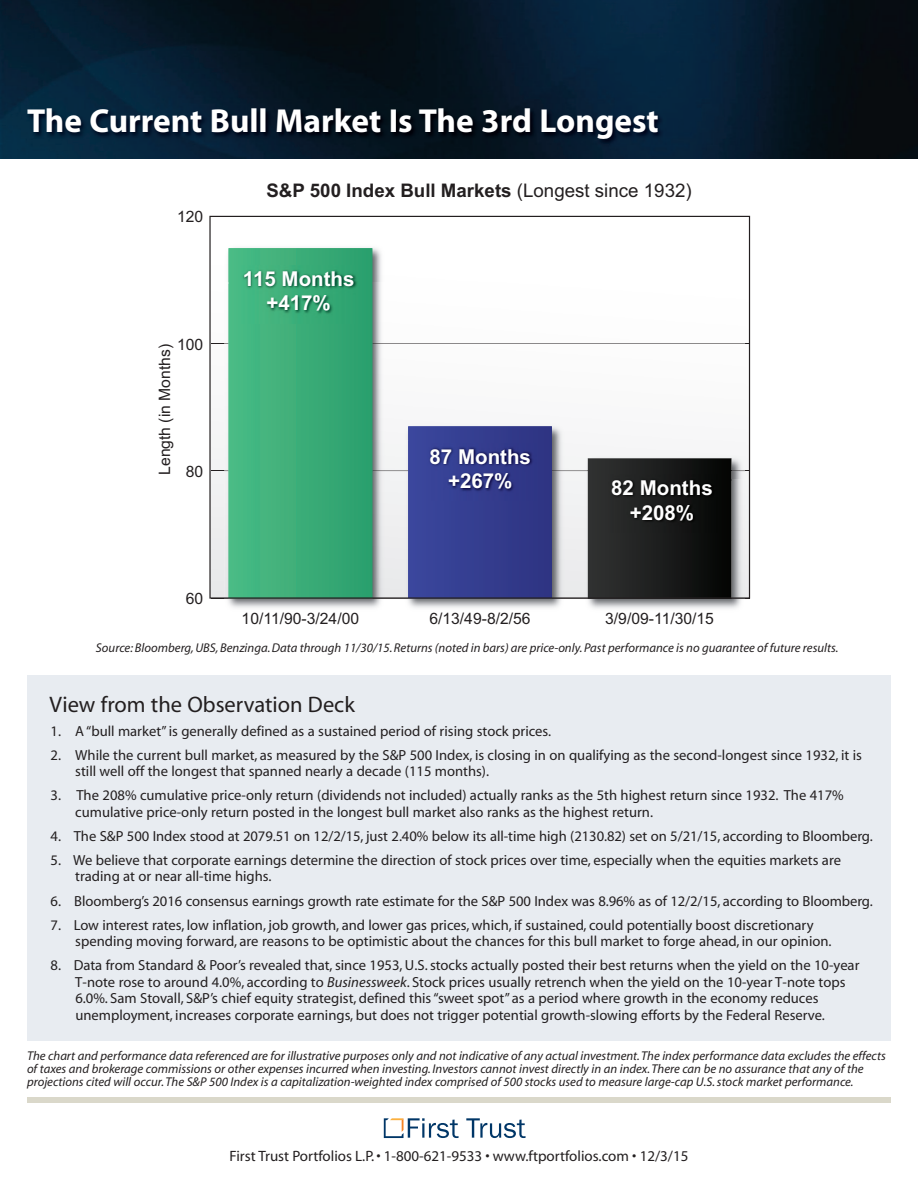
<style>
.page{position:relative;width:918px;height:1188px;background:#fff}
.page>*{position:absolute;margin:0;border:0;box-sizing:border-box;transform-origin:0 0}
.t1{font:700 33.3px "Myriad";color:#fff}
.t2{font:22.5px "Myriad";color:#231f20}
.t3{font:700 20.55px/24.6px "Arial";color:#fff;text-align:center}
.t4{font:700 18.75px "Arial";color:#231f20}
.t5{font:15.75px "Arial";color:#231f20}
.t6{font:15px "Myriad";color:#231f20}
.t7{font:14.7px/16.5px "Myriad";color:#231f20}
.t8{font:italic 12.75px/12.8px "Myriad";color:#231f20}
.s1{font-weight:400}
.s2{font-style:italic}
</style>
<div class="page">
<div style="left:27px;top:675px;width:864px;height:366px;background:#e8ecf1"></div>
<img style="left:0;top:0;width:918px;height:159px">
<svg style="left:466px;top:1118px;width:60px;height:20px"></svg>
<svg style="left:384px;top:1118px;width:75px;height:20px"></svg>
<div style="left:27px;top:1097px;width:864px;height:6px;background:#dad8ca"></div>
<img style="left:21px;top:52px;width:891px;height:99px">
<img style="left:228px;top:599px;width:513px;height:10px">
<svg style="left:209px;top:216px;width:541px;height:383px"></svg>
<img style="left:240px;top:266px;width:119px;height:57px">
<img style="left:427px;top:443px;width:109px;height:58px">
<img style="left:609px;top:475px;width:109px;height:57px">
<h1 class="t1" style="left:27px;top:108px;width:633px">The Current Bull Market Is The 3rd Longest</h1>
<p class="t5" style="left:177px;top:207px;width:28px">120</p>
<p class="t5" style="left:177px;top:334px;width:28px">100</p>
<p class="t5" style="left:154px;top:475px;width:132px;rotate:-90deg">Length (in Months)</p>
<p class="t5" style="left:186px;top:461px;width:19px">80</p>
<p class="t5" style="left:186px;top:588px;width:19px">60</p>
<p class="t4" style="left:266px;top:178px;width:427px">S&amp;P 500 Index Bull Markets <span class="s1">(Longest since 1932)</span></p>
<h3 class="t3" style="left:243px;top:267px;width:113px">115 Months +417%</h3>
<h3 class="t3" style="left:430px;top:445px;width:103px">87 Months +267%</h3>
<h3 class="t3" style="left:611px;top:476px;width:103px">82 Months +208%</h3>
<p class="t5" style="left:242px;top:608px;width:119px">10/11/90 3/24/00</p>
<p class="t5" style="left:429px;top:608px;width:103px">6/13/49 8/2/56</p>
<p class="t5" style="left:605px;top:608px;width:110px">3/9/09 11/30/15</p>
<p class="t5" style="left:302px;top:608px;width:7px">-</p>
<p class="t5" style="left:482px;top:608px;width:7px">-</p>
<p class="t5" style="left:649px;top:608px;width:7px">-</p>
<p class="t8" style="left:96px;top:642px;width:744px">Source: Bloomberg,UBS,Benzinga.Data through 11/30/15.Returns (noted in bars) are price-only.Past performance is no guarantee of future results.</p>
<h2 class="t2" style="left:50px;top:696px;width:307px">View from the Observation Deck</h2>
<p class="t7" style="left:51px;top:724px;width:502px">1. A“bull market”is generally defined as a sustained period of rising stock prices.</p>
<p class="t7" style="left:75px;top:748px;width:788px;text-indent:-25px">2. While the current bull market, as measured by the S&amp;P 500 Index, is closing in on qualifying as the second-longest since 1932, it is still well off the longest that spanned nearly a decade (115 months).</p>
<p class="t7" style="left:75px;top:788px;width:770px;text-indent:-25px">3. The 208% cumulative price-only return (dividends not included) actually ranks as the 5th highest return since 1932. The 417% cumulative price-only return posted in the longest bull market also ranks as the highest return.</p>
<p class="t7" style="left:51px;top:829px;width:824px">4. The S&amp;P 500 Index stood at 2079.51 on 12/2/15, just 2.40% below its all-time high (2130.82) set on 5/21/15, according to Bloomberg.</p>
<p class="t7" style="left:75px;top:853px;width:767px;text-indent:-25px">5. We believe that corporate earnings determine the direction of stock prices over time, especially when the equities markets are trading at or near all-time highs.</p>
<p class="t7" style="left:51px;top:894px;width:824px">6. Bloomberg’s 2016 consensus earnings growth rate estimate for the S&amp;P 500 Index was 8.96% as of 12/2/15, according to Bloomberg.</p>
<p class="t7" style="left:75px;top:918px;width:758px;text-indent:-25px">7. Low interest rates, low inflation, job growth, and lower gas prices, which, if sustained, could potentially boost discretionary spending moving forward, are reasons to be optimistic about the chances for this bull market to forge ahead, in our opinion.</p>
<p class="t7" style="left:75px;top:958px;width:786px;text-indent:-25px">8. Data from Standard &amp; Poor’s revealed that, since 1953, U.S. stocks actually posted their best returns when the yield on the 10-year T-note rose to around 4.0%, according to <span class="s2">Businessweek</span>. Stock prices usually retrench when the yield on the 10-year T-note tops 6.0%. Sam Stovall, S&amp;P’s chief equity strategist, defined this“sweet spot” as a period where growth in the economy reduces unemployment, increases corporate earnings, but does not trigger potential growth-slowing efforts by the Federal Reserve.</p>
<p class="t8" style="left:27px;top:1051px;width:860px">The chart and performance data referenced are for illustrative purposes only and not indicative of any actual investment.The index performance data excludes the effects of taxes and brokerage commissions or other expenses incurred when investing. Investors cannot invest directly in an index.There can be no assurance that any of the projections cited will occur.The S&amp;P 500 Index is a capitalization-weighted index comprised of 500 stocks used to measure large-cap U.S.stock market performance.</p>
<p class="t6" style="left:230px;top:1151px;width:460px">First Trust Portfolios L.P.• 1-800-621-9533 • www.ftportfolios.com • 12/3/15</p>
</div>
